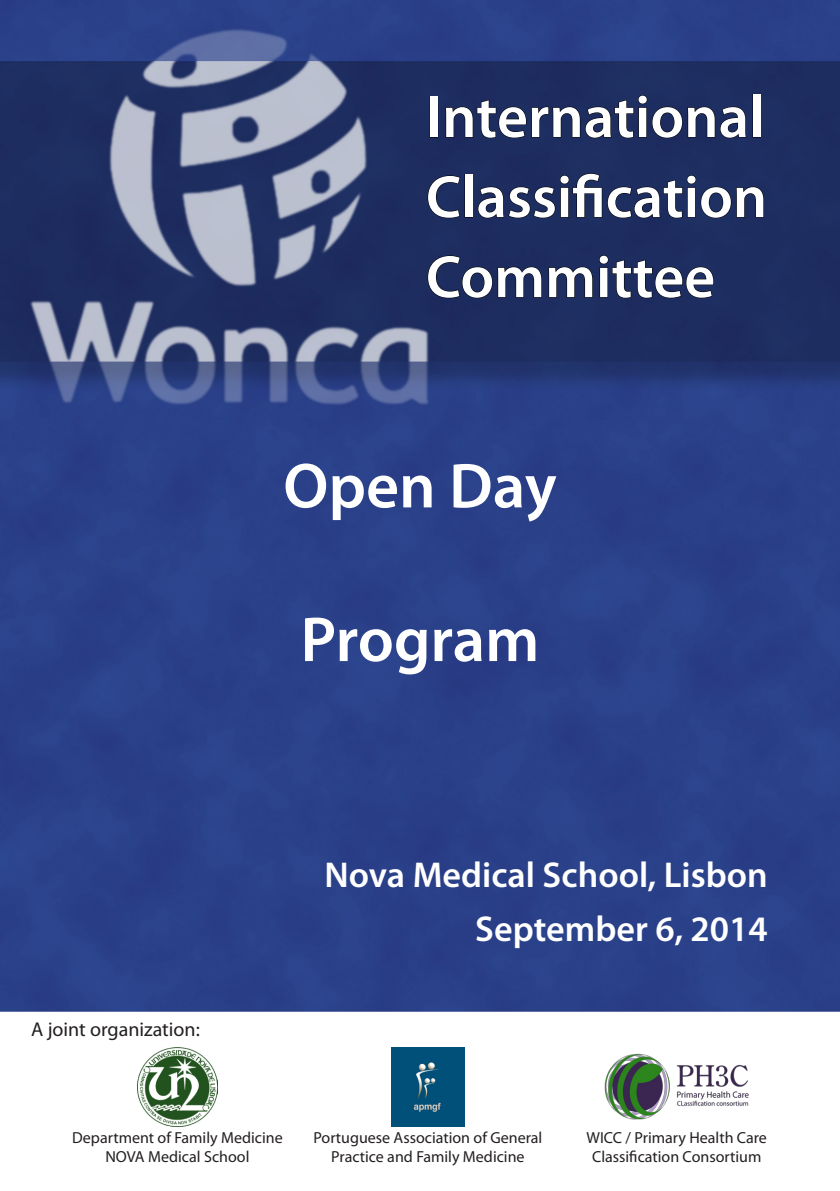
<style>
.page{position:relative;width:840px;height:1191px;background:#fff}
.page>*{position:absolute;margin:0;border:0;box-sizing:border-box;transform-origin:0 0}
.Subject{font:600 64px "Myriad Pro";color:#fff}
.t1{font:600 60px/80px "Myriad Pro";color:#fff;text-align:justify}
.Info_dta{font:600 36px "Myriad Pro";color:#fff}
.Organização{font:20px "Myriad Pro";color:#231f20}
.Org_Entidades{font:16px/19.2px "Myriad Pro";color:#231f20;text-align:center}
</style>
<div class="page">
<img style="left:0;top:0;width:839px;height:1127px">
<div style="left:429px;top:96px;width:9px;height:41px;border:1px solid #000"></div>
<svg style="left:445px;top:95px;width:301px;height:43px;background:#192754"></svg>
<div style="left:752px;top:94px;width:8px;height:43px;border:1px solid #000"></div>
<svg style="left:427px;top:175px;width:33px;height:43px"></svg>
<div style="left:464px;top:174px;width:8px;height:43px;border:1px solid #000"></div>
<svg style="left:477px;top:173px;width:286px;height:45px;background:#192755"></svg>
<svg style="left:427px;top:255px;width:165px;height:43px;background:#192755"></svg>
<svg style="left:598px;top:255px;width:115px;height:43px;background:#192653"></svg>
<img style="left:137px;top:1047px;width:80px;height:79px">
<img style="left:391px;top:1047px;width:73px;height:79px">
<img style="left:598px;top:1047px;width:156px;height:78px">
<p class="t1" style="left:426px;top:75px;width:342px">International Classification Committee</p>
<p class="Subject" style="left:283px;top:445px;width:275px">Open Day</p>
<p class="Subject" style="left:300px;top:599px;width:240px">Program</p>
<p class="Organização" style="left:31px;top:1016px;width:170px">A joint organization:</p>
<p class="Info_dta" style="left:324px;top:852px;width:445px">Nova Medical School, Lisbon</p>
<p class="Info_dta" style="left:475px;top:906px;width:294px">September 6, 2014</p>
<p class="Org_Entidades" style="left:72px;top:1127px;width:212px">Department of Family Medicine</p>
<p class="Org_Entidades" style="left:105px;top:1147px;width:145px">NOVA Medical School</p>
<p class="Org_Entidades" style="left:313px;top:1127px;width:230px">Portuguese Association of General<br>Practice and Family Medicine</p>
<p class="Org_Entidades" style="left:586px;top:1127px;width:182px">WICC / Primary Health Care<br>Classification Consortium</p>
</div>
